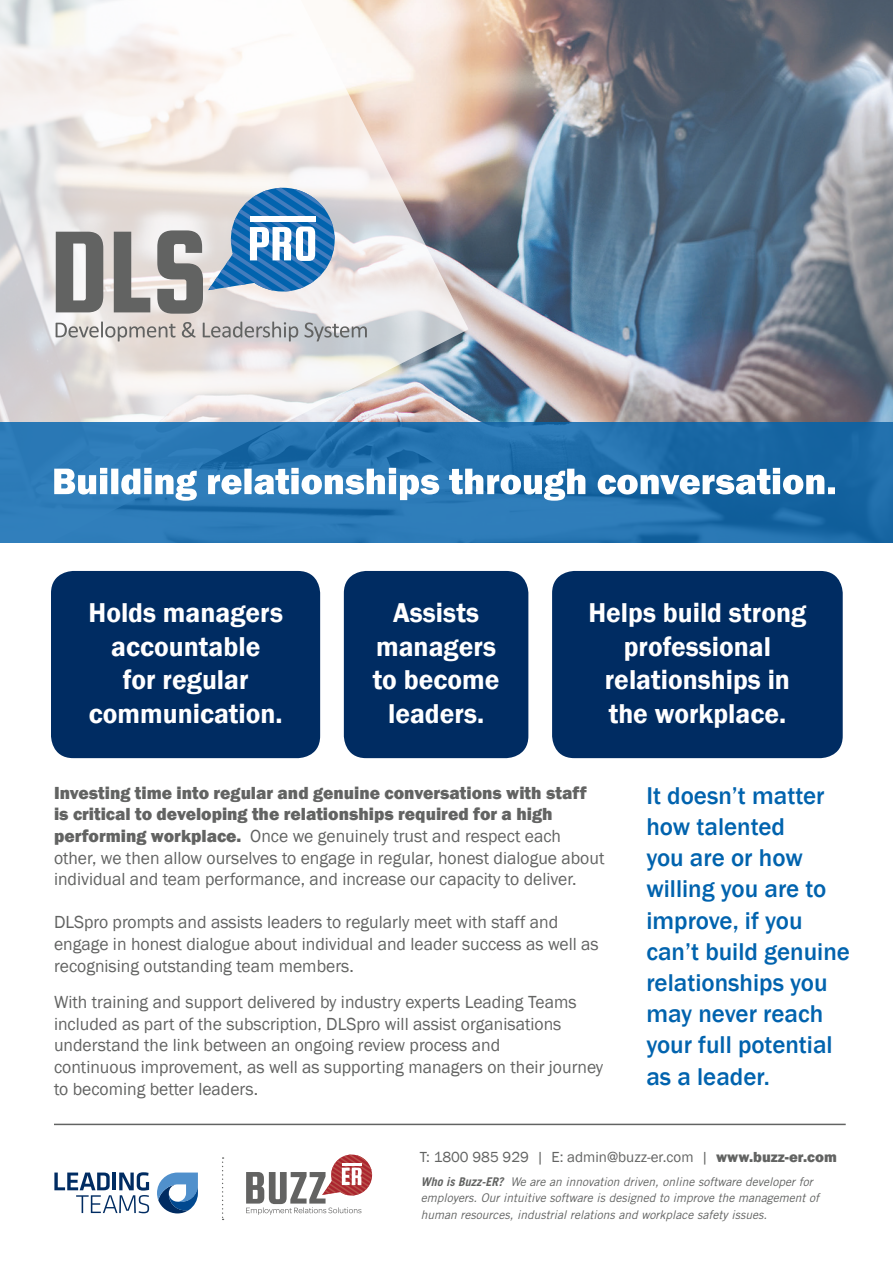
<style>
.page{position:relative;width:893px;height:1263px;background:#fff}
.page>*{position:absolute;margin:0;border:0;box-sizing:border-box;transform-origin:0 0}
.t1{font:600 28.05px/33.6px "Franklin Gothic";color:#fff;text-align:center}
.t2{font:500 24.9px/31.2px "Franklin Gothic";color:#0163ae}
.t3{font:18px/21.6px "Franklin Gothic";color:#626362}
.t4{font:15px "Franklin Gothic";color:#626362}
.t5{font:italic 12px/16.5px "Trade Gothic LT Std";color:#626362}
.s1{font-weight:800}
.s2{font-weight:700}
</style>
<div class="page">
<img style="left:469px;top:0;width:424px;height:422px">
<svg style="left:0;top:0;width:469px;height:543px"></svg>
<svg style="left:0;top:422px;width:893px;height:120px;background:#2472af"></svg>
<svg style="left:56px;top:187px;width:279px;height:127px"></svg>
<svg style="left:56px;top:322px;width:311px;height:19px;background:#bfbdbc"></svg>
<svg style="left:157px;top:1172px;width:41px;height:41px"></svg>
<svg style="left:54px;top:1172px;width:95px;height:41px"></svg>
<svg style="left:246px;top:1154px;width:126px;height:61px"></svg>
<svg style="left:222px;top:1157px;width:2px;height:63px"></svg>
<hr style="left:54px;top:1124px;width:792px;height:1px;background:#626362">
<svg style="left:54px;top:468px;width:781px;height:33px"></svg>
<div style="left:344px;top:571px;width:184px;height:187px;background:#002c62;border-radius:22px"></div>
<div style="left:552px;top:571px;width:291px;height:187px;background:#002c62;border-radius:22px"></div>
<div style="left:51px;top:571px;width:269px;height:187px;background:#002c62;border-radius:22px"></div>
<h1 class="t1" style="left:89px;top:596px;width:196px">Holds managers accountable<br>for regular communication.</h1>
<h1 class="t1" style="left:373px;top:596px;width:128px">Assists managers to become leaders.</h1>
<h1 class="t1" style="left:588px;top:596px;width:219px">Helps build strong professional relationships in the workplace.</h1>
<p class="t3" style="left:54px;top:782px;width:552px"><span class="s1">Investing time into regular and genuine conversations with staff is critical to developing the relationships required for a high performing workplace.</span> Once we genuinely trust and respect each other, we then allow ourselves to engage in regular, honest dialogue about individual and team performance, and increase our capacity to deliver.</p>
<p class="t3" style="left:54px;top:912px;width:546px">DLSpro prompts and assists leaders to regularly meet with staff and engage in honest dialogue about individual and leader success as well as recognising outstanding team members.</p>
<p class="t3" style="left:54px;top:992px;width:551px">With training and support delivered by industry experts Leading Teams included as part of the subscription, DLSpro will assist organisations understand the link between an ongoing review process and<br>continuous improvement, as well as supporting managers on their journey to becoming better leaders.</p>
<h2 class="t2" style="left:646px;top:780px;width:205px">It doesn’t matter how talented<br>you are or how willing you are to improve, if you can’t build genuine relationships you may never reach your full potential as a leader.</h2>
<p class="t4" style="left:420px;top:1148px;width:418px">T: 1800 985 929 | E: admin@buzz-er.com | <span class="s1">www.buzz-er.com</span></p>
<p class="t5" style="left:421px;top:1173px;width:400px"><span class="s2">Who is Buzz-ER?</span> We are an innovation driven, online software developer for employers. Our intuitive software is designed to improve the management of human resources, industrial relations and workplace safety issues.</p>
</div>
